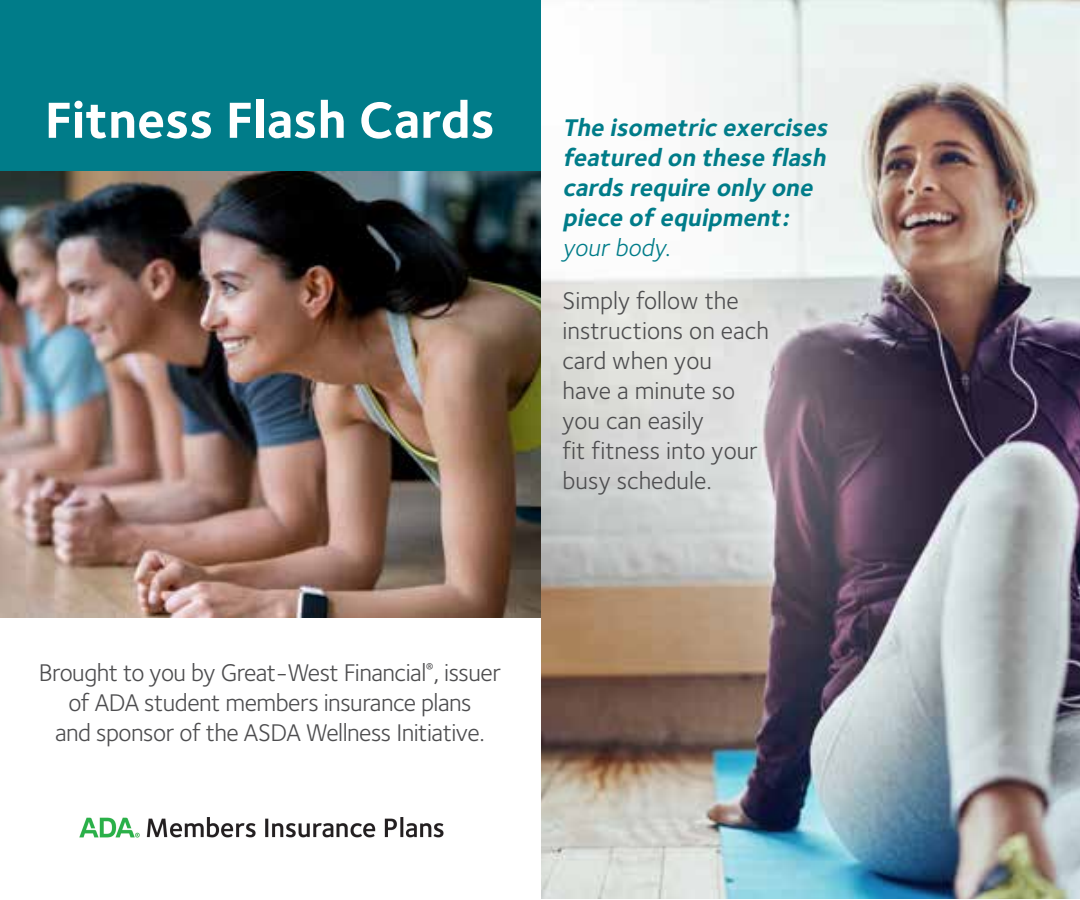
<style>
.page{position:relative;width:1080px;height:900px;background:#fff}
.page>*{position:absolute;margin:0;border:0;box-sizing:border-box;transform-origin:0 0}
.t1{font:700 52.5px "Foundry Sterling";color:#fff}
.t2{font:25px/30px "Foundry Sterling";letter-spacing:-.02em;color:#4d4d4f;text-align:center}
.t3{font:25px/30px "Foundry Sterling";color:#4d4d4f}
.t4{font:italic 700 25px/30px "Foundry Sterling";color:#007c89}
.t5{font:italic 25px "Foundry Sterling";color:#007c89}
</style>
<div class="page">
<img style="left:0;top:171px;width:541px;height:446px">
<div style="left:0;top:0;width:562px;height:171px;background:#007c89"></div>
<img style="left:541px;top:0;width:539px;height:899px">
<img style="left:79px;top:817px;width:365px;height:21px">
<h1 class="t1" style="left:45px;top:89px;width:452px">Fitness Flash Cards</h1>
<p class="t4" style="left:562px;top:114px;width:272px">The isometric exercises featured on these flash cards require only one piece of equipment:</p>
<p class="t5" style="left:562px;top:234px;width:110px">your body.</p>
<p class="t3" style="left:562px;top:286px;width:208px">Simply follow the instructions on each card when you<br>have a minute so you can easily<br>fit fitness into your busy schedule.</p>
<p class="t2" style="left:39px;top:658px;width:464px">Brought to you by Great-West Financial<sup>®</sup>, issuer of ADA student members insurance plans<br>and sponsor of the ASDA Wellness Initiative.</p>
</div>
